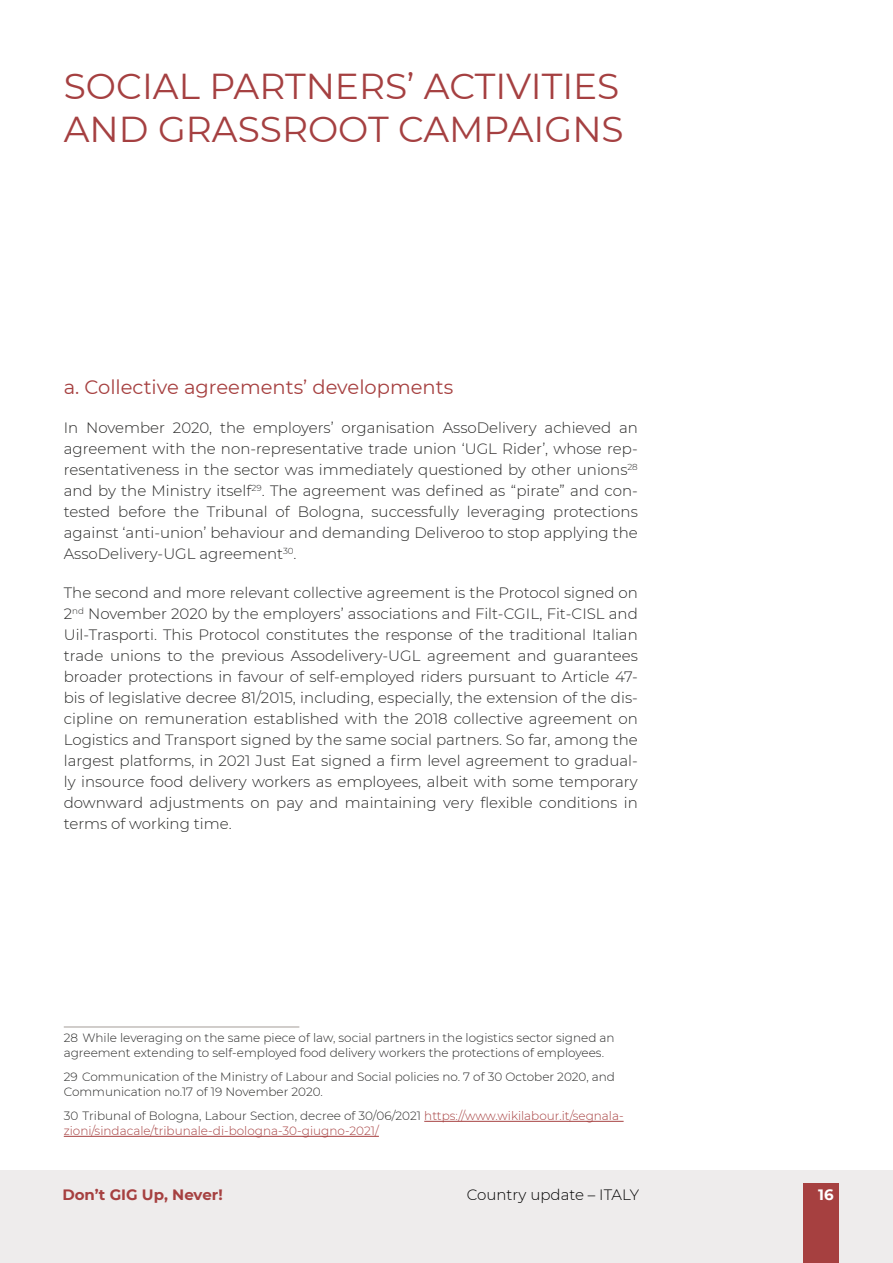
<style>
.page{position:relative;width:893px;height:1263px;background:#fff}
.page>*{position:absolute;margin:0;border:0;box-sizing:border-box;transform-origin:0 0}
.t1{font:36px/43.2px "Montserrat";color:#a54041}
.t2{font:19.5px "Montserrat";color:#a64040}
.t3{font:300 15px/21px "Montserrat";color:#282827;text-align:justify}
.t4{font:300 15px "Montserrat";color:#000}
.t5{font:700 15px "Montserrat";color:#a64040}
.t6{font:700 15px "Montserrat";color:#fff}
.t7{font:300 12px/15px "Montserrat";color:#282827}
.t8{font:300 12px/15px "Montserrat";color:#a64040}
.s1{color:#282827}
</style>
<div class="page">
<div style="left:0;top:1170px;width:893px;height:93px;background:#eeecec"></div>
<div style="left:804px;top:1183px;width:35px;height:80px;background:#a64040"></div>
<hr style="left:64px;top:1026px;width:235px;height:2px;background:#c2bdba">
<hr style="left:424px;top:1121px;width:200px;height:1px;background:#a64040">
<hr style="left:64px;top:1136px;width:315px;height:1px;background:#a64040">
<h1 class="t1" style="left:64px;top:63px;width:561px">SOCIAL PARTNERS’ ACTIVITIES<br>AND GRASSROOT CAMPAIGNS</h1>
<h2 class="t2" style="left:64px;top:373px;width:391px">a. Collective agreements’ developments</h2>
<p class="t3" style="left:64px;top:417px;width:576px">In November 2020, the employers’ organisation AssoDelivery achieved an agreement with the non-representative trade union ‘UGL Rider’, whose rep&shy;resentativeness in the sector was immediately questioned by other unions<sup>28 </sup>and by the Ministry itself<sup>29</sup>. The agreement was defined as “pirate” and con&shy;tested before the Tribunal of Bologna, successfully leveraging protections against ‘anti-union’ behaviour and demanding Deliveroo to stop applying the AssoDelivery-UGL agreement<sup>30</sup>.</p>
<p class="t3" style="left:64px;top:582px;width:576px">The second and more relevant collective agreement is the Protocol signed on 2<sup>nd</sup> November 2020 by the employers’ associations and Filt-CGIL, Fit-CISL and Uil-Trasporti. This Protocol constitutes the response of the traditional Italian trade unions to the previous Assodelivery-UGL agreement and guarantees broader protections in favour of self-employed riders pursuant to Article 47- bis of legislative decree 81/2015, including, especially, the extension of the dis&shy;cipline on remuneration established with the 2018 collective agreement on Logistics and Transport signed by the same social partners. So far, among the largest platforms, in 2021 Just Eat signed a firm level agreement to gradual&shy;ly insource food delivery workers as employees, albeit with some temporary downward adjustments on pay and maintaining very flexible conditions in terms of working time.</p>
<p class="t7" style="left:64px;top:1030px;width:552px">28 While leveraging on the same piece of law, social partners in the logistics sector signed an agreement extending to self-employed food delivery workers the protections of employees.</p>
<p class="t7" style="left:64px;top:1069px;width:553px">29 Communication of the Ministry of Labour and Social policies no. 7 of 30 October 2020, and<br>Communication no.17 of 19 November 2020.</p>
<p class="t8" style="left:64px;top:1108px;width:561px"><span class="s1">30 Tribunal of Bologna, Labour Section, decree of 30/06/2021</span> https://www.wikilabour.it/segnala&shy;zioni/sindacale/tribunale-di-bologna-30-giugno-2021/</p>
<p class="t5" style="left:62px;top:1184px;width:162px">Don’t GIG Up, Never!</p>
<p class="t4" style="left:467px;top:1185px;width:174px">Country update – ITALY</p>
<p class="t6" style="left:818px;top:1183px;width:17px">16</p>
</div>
